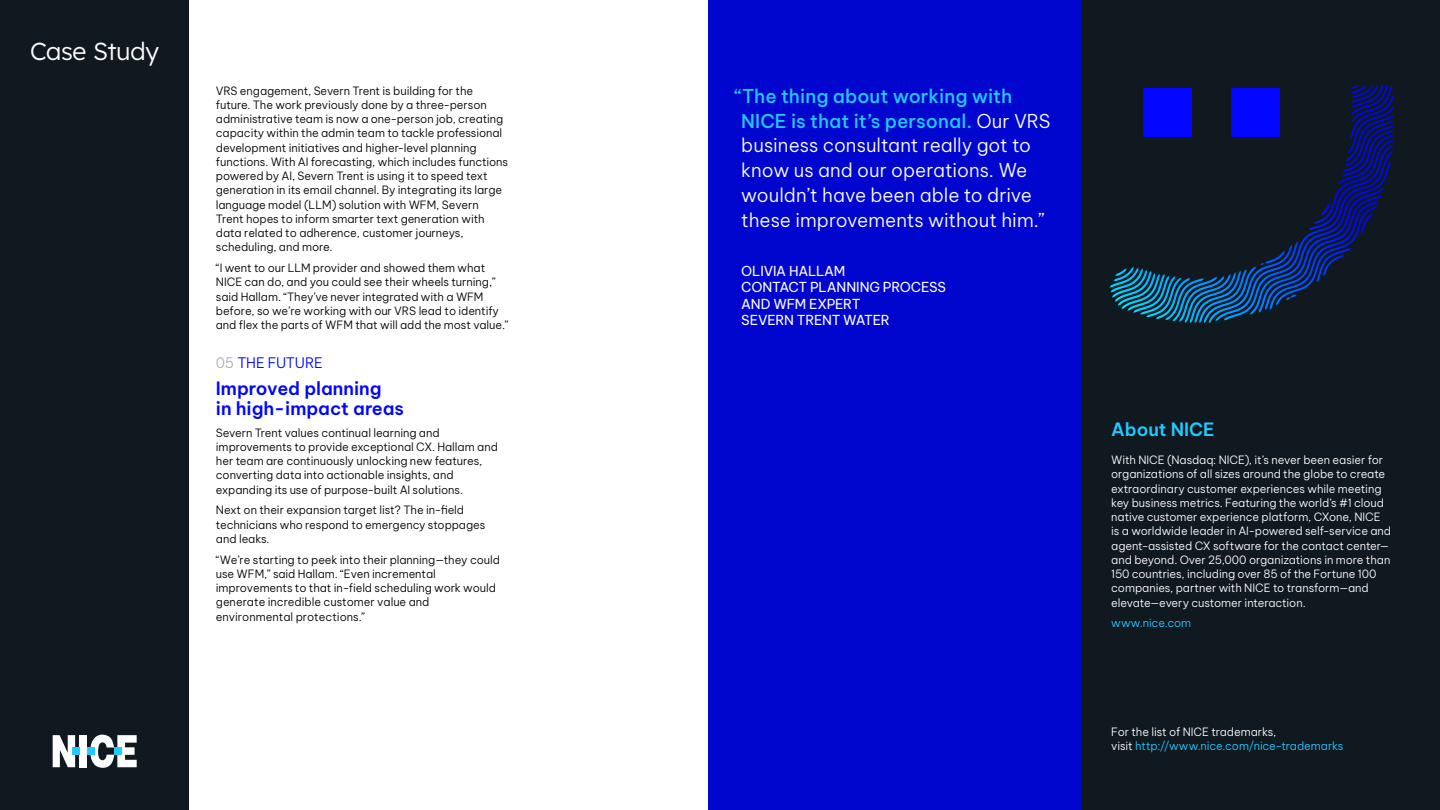
<style>
.page{position:relative;width:1440px;height:810px;background:#fff}
.page>*{position:absolute;margin:0;border:0;box-sizing:border-box;transform-origin:0 0}
.t1{font:300 24.67px "Lexend";letter-spacing:-.015em;color:#fff}
.t2{font:300 18.75px/24.8px "Be Vietnam Pro";color:#fff}
.t3{font:600 18px/19.5px "Be Vietnam Pro";color:#0006ff}
.t4{font:600 18px "Be Vietnam Pro";color:#23c9ff}
.t5{font:300 14.25px "Be Vietnam Pro";letter-spacing:-.02em;color:#0006ff}
.t6{font:13.5px/16.5px "Be Vietnam Pro";letter-spacing:-.02em;color:#fff}
.t7{font:300 11.25px/14.2px "Be Vietnam Pro";letter-spacing:-.01em;color:#000}
.t8{font:300 11.25px/14.2px "Be Vietnam Pro";letter-spacing:-.01em;color:#fff}
.t9{font:300 11.25px/14.2px "Be Vietnam Pro";letter-spacing:-.01em;color:#23c9ff}
.s1{color:#abaeb1}
.s2{font-weight:500;color:#23c9ff}
.s3{color:#fff}
</style>
<div class="page">
<div style="left:0;top:0;width:189px;height:810px;background:#101820"></div>
<div style="left:1081px;top:0;width:359px;height:810px;background:#101820"></div>
<div style="left:708px;top:0;width:373px;height:810px;background:#0006ce"></div>
<svg style="left:90px;top:735px;width:47px;height:33px"></svg>
<div style="left:80px;top:735px;width:7px;height:32px;background:#fff"></div>
<svg style="left:53px;top:735px;width:22px;height:32px"></svg>
<div style="left:114px;top:748px;width:7px;height:7px;background:#23c9ff"></div>
<div style="left:87px;top:748px;width:7px;height:7px;background:#23c9ff"></div>
<div style="left:73px;top:748px;width:7px;height:7px;background:#23c9ff"></div>
<svg style="left:1109px;top:84px;width:285px;height:240px"></svg>
<h1 class="t1" style="left:30px;top:33px;width:130px">Case Study</h1>
<p class="t7" style="left:216px;top:82px;width:294px">VRS engagement, Severn Trent is building for the future. The work previously done by a three-person administrative team is now a one-person job, creating capacity within the admin team to tackle professional development initiatives and higher-level planning functions. With AI forecasting, which includes functions powered by AI, Severn Trent is using it to speed text generation in its email channel. By integrating its large language model (LLM) solution with WFM, Severn Trent hopes to inform smarter text generation with data related to adherence, customer journeys, scheduling, and more.</p>
<p class="t7" style="left:216px;top:260px;width:294px">“I went to our LLM provider and showed them what NICE can do, and you could see their wheels turning,” said Hallam. “They’ve never integrated with a WFM before, so we’re working with our VRS lead to identify and flex the parts of WFM that will add the most value.”</p>
<p class="t5" style="left:216px;top:351px;width:108px"><span class="s1">05</span> THE FUTURE</p>
<h3 class="t3" style="left:216px;top:377px;width:190px">Improved planning<br>in high-impact areas</h3>
<p class="t7" style="left:216px;top:424px;width:284px">Severn Trent values continual learning and improvements to provide exceptional CX. Hallam and her team are continuously unlocking new features, converting data into actionable insights, and expanding its use of purpose-built AI solutions.</p>
<p class="t7" style="left:216px;top:502px;width:271px">Next on their expansion target list? The in-field technicians who respond to emergency stoppages and leaks.</p>
<p class="t7" style="left:216px;top:551px;width:286px">“We’re starting to peek into their planning—they could use WFM,” said Hallam. “Even incremental improvements to that in-field scheduling work would generate incredible customer value and environmental protections.”</p>
<h2 class="t2" style="left:741px;top:82px;width:311px;text-indent:-6px"><span class="s2">“The thing about working with<br>NICE is that it’s personal.</span> Our VRS business consultant really got to know us and our operations. We wouldn’t have been able to drive these improvements without him.”</h2>
<p class="t6" style="left:741px;top:261px;width:206px">OLIVIA HALLAM<br>CONTACT PLANNING PROCESS<br>AND WFM EXPERT<br>SEVERN TRENT WATER</p>
<h3 class="t4" style="left:1111px;top:414px;width:105px">About NICE</h3>
<p class="t8" style="left:1111px;top:452px;width:281px">With NICE (Nasdaq: NICE), it’s never been easier for organizations of all sizes around the globe to create extraordinary customer experiences while meeting key business metrics. Featuring the world’s #1 cloud native customer experience platform, CXone, NICE is a worldwide leader in AI-powered self-service and agent-assisted CX software for the contact center— and beyond. Over 25,000 organizations in more than 150 countries, including over 85 of the Fortune 100 companies, partner with NICE to transform—and elevate—every customer interaction.</p>
<p class="t9" style="left:1111px;top:615px;width:81px">www.nice.com</p>
<p class="t9" style="left:1111px;top:724px;width:234px"><span class="s3">For the list of NICE trademarks,<br>visit</span> http://www.nice.com/nice-trademarks</p>
</div>
